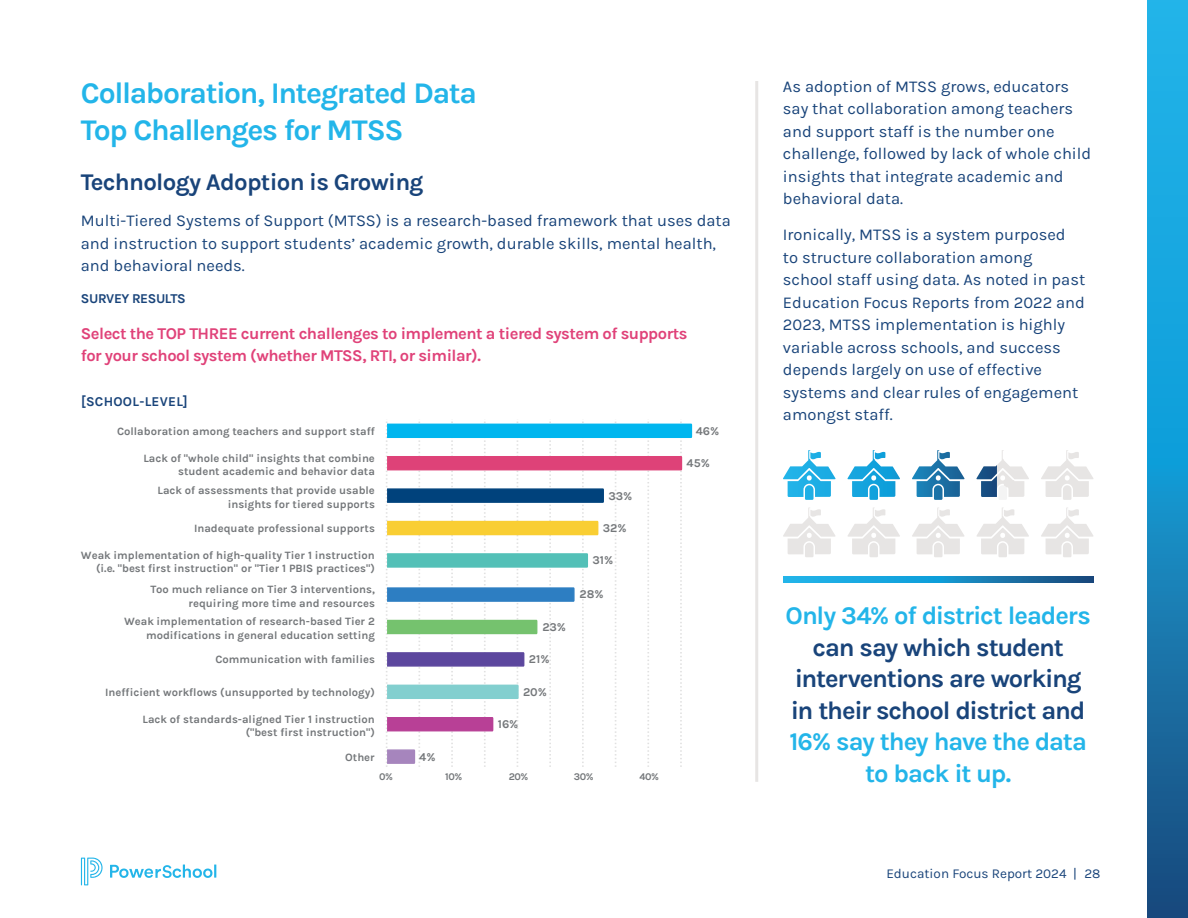
<style>
.page{position:relative;width:1188px;height:918px;background:#fff}
.page>*{position:absolute;margin:0;border:0;box-sizing:border-box;transform-origin:0 0}
.t1{font:700 30px/37.5px "Karla";letter-spacing:-.045em;color:#23b5e9}
.t2{font:700 25.5px/31.5px "Karla";letter-spacing:-.045em;color:#19447a;text-align:center}
.t3{font:700 25.5px/31.5px "Karla";letter-spacing:-.045em;color:#23b5e9;text-align:center}
.t4{font:700 24px "Karla";letter-spacing:-.03em;color:#19447a}
.t5{font:16.5px/22.5px "Karla";color:#19447a}
.t6{font:700 16.5px/22.5px "Karla";letter-spacing:-.03em;color:#e04279}
.t7{font:13.5px "Karla";color:#19447a}
.t8{font:700 13.5px "Karla";letter-spacing:.02em;color:#19447a}
.t9{font:700 13.5px "Karla";letter-spacing:-.03em;color:#19447a}
.t10{font:700 12px "Karla";color:#74777a}
.t11{font:700 11.25px/13.5px "Karla";color:#74777a;text-align:right}
.t12{font:700 10.2px "Karla";letter-spacing:-.05em;color:#74777a}
</style>
<div class="page">
<svg style="left:783px;top:576px;width:311px;height:6px;background:#188cc2"></svg>
<svg style="left:783px;top:450px;width:53px;height:50px"></svg>
<svg style="left:847px;top:450px;width:53px;height:50px"></svg>
<svg style="left:912px;top:450px;width:53px;height:50px"></svg>
<svg style="left:1041px;top:450px;width:53px;height:50px"></svg>
<svg style="left:783px;top:508px;width:52px;height:49px"></svg>
<svg style="left:848px;top:508px;width:52px;height:49px"></svg>
<svg style="left:912px;top:508px;width:52px;height:49px"></svg>
<svg style="left:977px;top:508px;width:52px;height:49px"></svg>
<svg style="left:1041px;top:508px;width:52px;height:49px"></svg>
<svg style="left:976px;top:450px;width:53px;height:49px"></svg>
<hr style="left:755px;top:81px;width:3px;height:701px;background:#e7e5e4">
<svg style="left:386px;top:421px;width:307px;height:346px"></svg>
<svg style="left:81px;top:858px;width:22px;height:27px"></svg>
<svg style="left:110px;top:865px;width:106px;height:13px"></svg>
<svg style="left:1148px;top:0;width:40px;height:918px;background:#188cc3"></svg>
<h1 class="t1" style="left:81px;top:72px;width:398px">Collaboration, Integrated Data<br>Top Challenges for MTSS</h1>
<h3 class="t4" style="left:81px;top:166px;width:344px">Technology Adoption is Growing</h3>
<p class="t5" style="left:81px;top:209px;width:651px">Multi-Tiered Systems of Support (MTSS) is a research-based framework that uses data and instruction to support students’ academic growth, durable skills, mental health, and behavioral needs.</p>
<p class="t9" style="left:81px;top:289px;width:106px">SURVEY RESULTS</p>
<p class="t6" style="left:81px;top:321px;width:608px">Select the TOP THREE current challenges to implement a tiered system of supports for your school system (whether MTSS, RTI, or similar).</p>
<p class="t8" style="left:81px;top:393px;width:108px">[SCHOOL-LEVEL]</p>
<p class="t11" style="left:117px;top:424px;width:259px">Collaboration among teachers and support staff</p>
<p class="t11" style="left:143px;top:451px;width:233px">Lack of "whole child" insights that combine student academic and behavior data</p>
<p class="t11" style="left:157px;top:484px;width:219px">Lack of assessments that provide usable insights for tiered supports</p>
<p class="t11" style="left:194px;top:522px;width:182px">Inadequate professional supports</p>
<p class="t11" style="left:81px;top:548px;width:296px">Weak implementation of high-quality Tier 1 instruction (i.e. "best first instruction" or "Tier 1 PBIS practices")</p>
<p class="t11" style="left:150px;top:583px;width:226px">Too much reliance on Tier 3 interventions, requiring more time and resources</p>
<p class="t11" style="left:124px;top:615px;width:252px">Weak implementation of research-based Tier 2 modifications in general education setting</p>
<p class="t11" style="left:215px;top:653px;width:161px">Communication with families</p>
<p class="t11" style="left:105px;top:685px;width:271px">Inefficient workflows (unsupported by technology)</p>
<p class="t11" style="left:143px;top:712px;width:234px">Lack of standards-aligned Tier 1 instruction ("best first instruction")</p>
<p class="t11" style="left:345px;top:750px;width:31px">Other</p>
<p class="t10" style="left:419px;top:750px;width:18px">4%</p>
<p class="t10" style="left:542px;top:620px;width:25px">23%</p>
<p class="t10" style="left:529px;top:652px;width:22px">21%</p>
<p class="t10" style="left:523px;top:685px;width:25px">20%</p>
<p class="t10" style="left:498px;top:717px;width:22px">16%</p>
<p class="t10" style="left:608px;top:489px;width:26px">33%</p>
<p class="t10" style="left:603px;top:521px;width:25px">32%</p>
<p class="t10" style="left:592px;top:553px;width:22px">31%</p>
<p class="t10" style="left:580px;top:588px;width:26px">28%</p>
<p class="t12" style="left:379px;top:771px;width:15px">0%</p>
<p class="t12" style="left:445px;top:771px;width:18px">10%</p>
<p class="t12" style="left:509px;top:771px;width:21px">20%</p>
<p class="t12" style="left:574px;top:771px;width:21px">30%</p>
<p class="t12" style="left:639px;top:771px;width:21px">40%</p>
<p class="t10" style="left:696px;top:424px;width:25px">46%</p>
<p class="t10" style="left:687px;top:456px;width:25px">45%</p>
<p class="t5" style="left:783px;top:74px;width:310px">As adoption of MTSS grows, educators say that collaboration among teachers and support staff is the number one challenge, followed by lack of whole child insights that integrate academic and behavioral data.</p>
<p class="t5" style="left:783px;top:223px;width:304px">Ironically, MTSS is a system purposed<br>to structure collaboration among school staff using data. As noted in past Education Focus Reports from 2022 and 2023, MTSS implementation is highly variable across schools, and success depends largely on use of effective systems and clear rules of engagement amongst staff.</p>
<h2 class="t3" style="left:786px;top:599px;width:307px">Only 34% of district leaders</h2>
<h2 class="t2" style="left:791px;top:630px;width:296px">can say which student interventions are working in their school district and</h2>
<h2 class="t3" style="left:789px;top:725px;width:299px">16% say they have the data to back it up.</h2>
<p class="t7" style="left:886px;top:865px;width:216px">Education Focus Report 2024 | 28</p>
</div>
